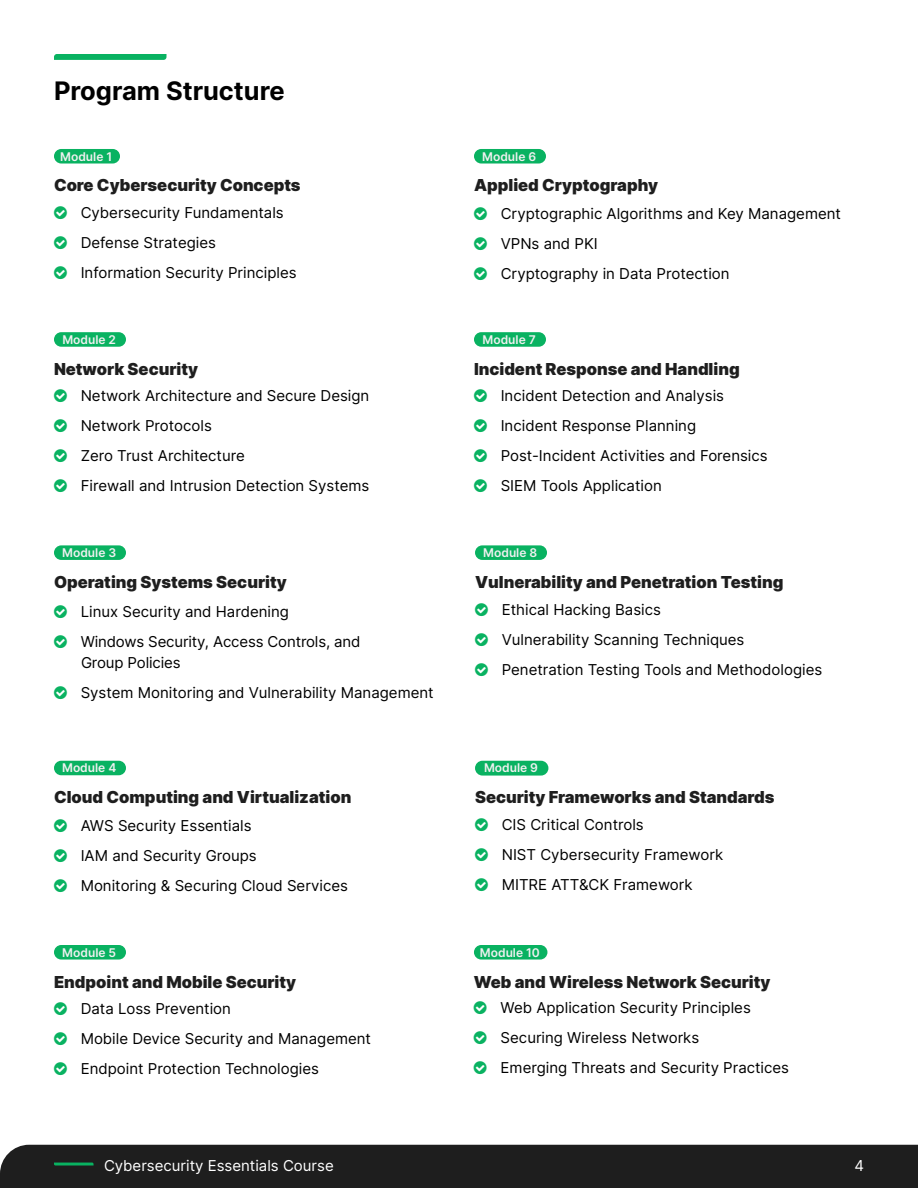
<style>
.page{position:relative;width:918px;height:1188px;background:#fff}
.page>*{position:absolute;margin:0;border:0;box-sizing:border-box;transform-origin:0 0}
.t1{font:700 25.5px "Inter";color:#000}
.t2{font:900 16.5px "Inter";color:#1e1e1e}
.t3{font:15px/30px "Inter";color:#000}
.t4{font:15px "Inter";color:#fff}
.t5{font:600 12px "Inter";color:#f0f0f0}
</style>
<div class="page">
<div style="left:0;top:1145px;width:918px;height:43px;background:#1e1e1e"></div>
<div style="left:54px;top:761px;width:72px;height:14px;background:#09b261;border-radius:7px"></div>
<div style="left:54px;top:945px;width:72px;height:15px;background:#09b261;border-radius:7px"></div>
<div style="left:54px;top:149px;width:66px;height:15px;background:#09b261;border-radius:7px"></div>
<div style="left:54px;top:332px;width:72px;height:15px;background:#09b261;border-radius:7px"></div>
<div style="left:54px;top:545px;width:72px;height:15px;background:#09b261;border-radius:7px"></div>
<svg style="left:54px;top:54px;width:112px;height:6px"></svg>
<div style="left:474px;top:149px;width:72px;height:15px;background:#09b261;border-radius:7px"></div>
<div style="left:474px;top:332px;width:72px;height:15px;background:#09b261;border-radius:7px"></div>
<div style="left:475px;top:545px;width:72px;height:15px;background:#09b261;border-radius:7px"></div>
<div style="left:475px;top:761px;width:73px;height:15px;background:#09b261;border-radius:7px"></div>
<div style="left:474px;top:945px;width:73px;height:15px;background:#09b261;border-radius:7px"></div>
<h1 class="t1" style="left:54px;top:72px;width:232px">Program Structure</h1>
<p class="t5" style="left:60px;top:148px;width:54px">Module 1</p>
<p class="t5" style="left:482px;top:148px;width:56px">Module 6</p>
<p class="t2" style="left:54px;top:173px;width:248px">Core Cybersecurity Concepts</p>
<p class="t3" style="left:81px;top:197px;width:217px">Cybersecurity Fundamentals<br>Defense Strategies<br>Information Security Principles</p>
<p class="t2" style="left:474px;top:173px;width:186px">Applied Cryptography</p>
<p class="t3" style="left:501px;top:198px;width:342px">Cryptographic Algorithms and Key Management<br>VPNs and PKI<br>Cryptography in Data Protection</p>
<p class="t5" style="left:62px;top:331px;width:55px">Module 2</p>
<p class="t5" style="left:483px;top:331px;width:55px">Module 7</p>
<p class="t2" style="left:54px;top:357px;width:146px">Network Security</p>
<p class="t3" style="left:81px;top:380px;width:290px">Network Architecture and Secure Design<br>Network Protocols<br>Zero Trust Architecture<br>Firewall and Intrusion Detection Systems</p>
<p class="t2" style="left:474px;top:357px;width:267px">Incident Response and Handling</p>
<p class="t3" style="left:501px;top:380px;width:269px">Incident Detection and Analysis<br>Incident Response Planning<br>Post-Incident Activities and Forensics<br>SIEM Tools Application</p>
<p class="t5" style="left:62px;top:544px;width:56px">Module 3</p>
<p class="t5" style="left:483px;top:544px;width:55px">Module 8</p>
<p class="t2" style="left:54px;top:570px;width:234px">Operating Systems Security</p>
<p class="t3" style="left:81px;top:596px;width:281px">Linux Security and Hardening<br>Windows Security, Access Controls, and</p>
<p class="t3" style="left:81px;top:647px;width:354px">Group Policies<br>System Monitoring and Vulnerability Management</p>
<p class="t2" style="left:475px;top:570px;width:310px">Vulnerability and Penetration Testing</p>
<p class="t3" style="left:502px;top:595px;width:322px">Ethical Hacking Basics<br>Vulnerability Scanning Techniques<br>Penetration Testing Tools and Methodologies</p>
<p class="t5" style="left:62px;top:759px;width:56px">Module 4</p>
<p class="t5" style="left:484px;top:759px;width:56px">Module 9</p>
<p class="t2" style="left:54px;top:785px;width:299px">Cloud Computing and Virtualization</p>
<p class="t3" style="left:81px;top:810px;width:269px">AWS Security Essentials<br>IAM and Security Groups<br>Monitoring &amp; Securing Cloud Services</p>
<p class="t2" style="left:475px;top:785px;width:301px">Security Frameworks and Standards</p>
<p class="t3" style="left:502px;top:809px;width:223px">CIS Critical Controls<br>NIST Cybersecurity Framework<br>MITRE ATT&amp;CK Framework</p>
<p class="t5" style="left:62px;top:944px;width:55px">Module 5</p>
<p class="t5" style="left:480px;top:944px;width:61px">Module 10</p>
<p class="t2" style="left:54px;top:970px;width:244px">Endpoint and Mobile Security</p>
<p class="t3" style="left:81px;top:993px;width:292px">Data Loss Prevention<br>Mobile Device Security and Management<br>Endpoint Protection Technologies</p>
<p class="t2" style="left:474px;top:970px;width:298px">Web and Wireless Network Security</p>
<p class="t3" style="left:501px;top:992px;width:290px">Web Application Security Principles<br>Securing Wireless Networks<br>Emerging Threats and Security Practices</p>
<p class="t4" style="left:104px;top:1154px;width:231px">Cybersecurity Essentials Course</p>
<p class="t4" style="left:854px;top:1154px;width:11px">4</p>
</div>
